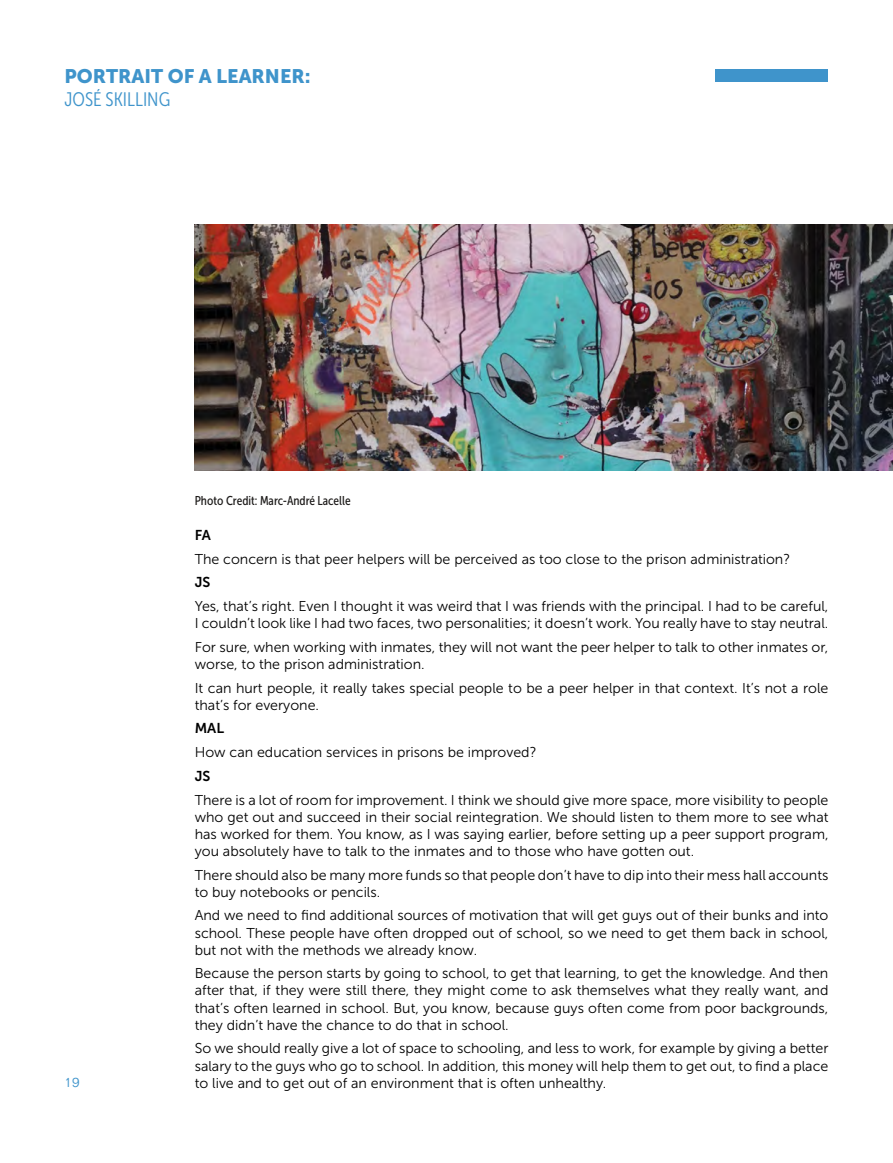
<style>
.page{position:relative;width:893px;height:1163px;background:#fff}
.page>*{position:absolute;margin:0;border:0;box-sizing:border-box;transform-origin:0 0}
.t1{font:19.5px "Museo Sans 900";color:#3f94cb}
.t2{font:19.5px "Museo Sans Cond 300";color:#3f94cb}
.t3{font:14.25px/17.1px "Museo Sans 300";color:#000}
.t4{font:14.25px "Museo Sans 700";color:#000}
.t5{font:300 13.5px "Folio Std";color:#3f94cb}
.t6{font:12.75px "Museo Sans Cond 500";color:#1e1c1b}
</style>
<div class="page">
<div style="left:715px;top:69px;width:113px;height:13px;background:#3f94cb"></div>
<img style="left:195px;top:224px;width:697px;height:246px">
<h1 class="t1" style="left:64px;top:65px;width:248px">PORTRAIT OF A LEARNER:</h1>
<h1 class="t2" style="left:64px;top:89px;width:107px">JOSÉ SKILLING</h1>
<p class="t5" style="left:64px;top:1074px;width:17px">19</p>
<p class="t6" style="left:195px;top:493px;width:157px">Phot o Credit : Marc-André Lacelle</p>
<p class="t4" style="left:195px;top:527px;width:18px">FA</p>
<p class="t3" style="left:195px;top:550px;width:597px">The concern is that peer helpers will be perceived as too close to the prison administration ?</p>
<p class="t4" style="left:195px;top:574px;width:17px">JS</p>
<p class="t3" style="left:195px;top:597px;width:635px">Yes, that’s right. Even I thought it was weird that I was friends with the principal. I had to be careful,<br>I couldn’t look like I had two faces, two personalities; it doesn’t work. You really have to stay neutral.</p>
<p class="t3" style="left:195px;top:638px;width:635px">For sure, when working with inmates, they will not want the peer helper to talk to other inmates or, worse, to the prison administration.</p>
<p class="t3" style="left:195px;top:679px;width:635px">It can hurt people, it really takes special people to be a peer helper in that context. It’s not a role that’s for everyone.</p>
<p class="t4" style="left:195px;top:720px;width:31px">MAL</p>
<p class="t3" style="left:195px;top:744px;width:343px">How can education services in prisons be improved ?</p>
<p class="t4" style="left:195px;top:768px;width:17px">JS</p>
<p class="t3" style="left:195px;top:791px;width:635px;text-align:justify">There is a lot of room for improvement. I think we should give more space, more visibility to people who get out and succeed in their social reintegration. We should listen to them more to see what has worked for them. You know, as I was saying earlier, before setting up a peer support program, you absolutely have to talk to the inmates and to those who have gotten out.</p>
<p class="t3" style="left:195px;top:866px;width:635px">There should also be many more funds so that people don’t have to dip into their mess hall accounts to buy notebooks or pencils.</p>
<p class="t3" style="left:195px;top:907px;width:635px;text-align:justify">And we need to find additional sources of motivation that will get guys out of their bunks and into school. These people have often dropped out of school, so we need to get them back in school, but not with the methods we already know.</p>
<p class="t3" style="left:195px;top:965px;width:635px;text-align:justify">Because the person starts by going to school, to get that learning, to get the knowledge. And then after that, if they were still there, they might come to ask themselves what they really want, and that’s often learned in school. But, you know, because guys often come from poor backgrounds, they didn’t have the chance to do that in school.</p>
<p class="t3" style="left:195px;top:1040px;width:635px;text-align:justify">So we should really give a lot of space to schooling, and less to work, for example by giving a better salary to the guys who go to school. In addition, this money will help them to get out, to find a place to live and to get out of an environment that is often unhealthy.</p>
</div>
